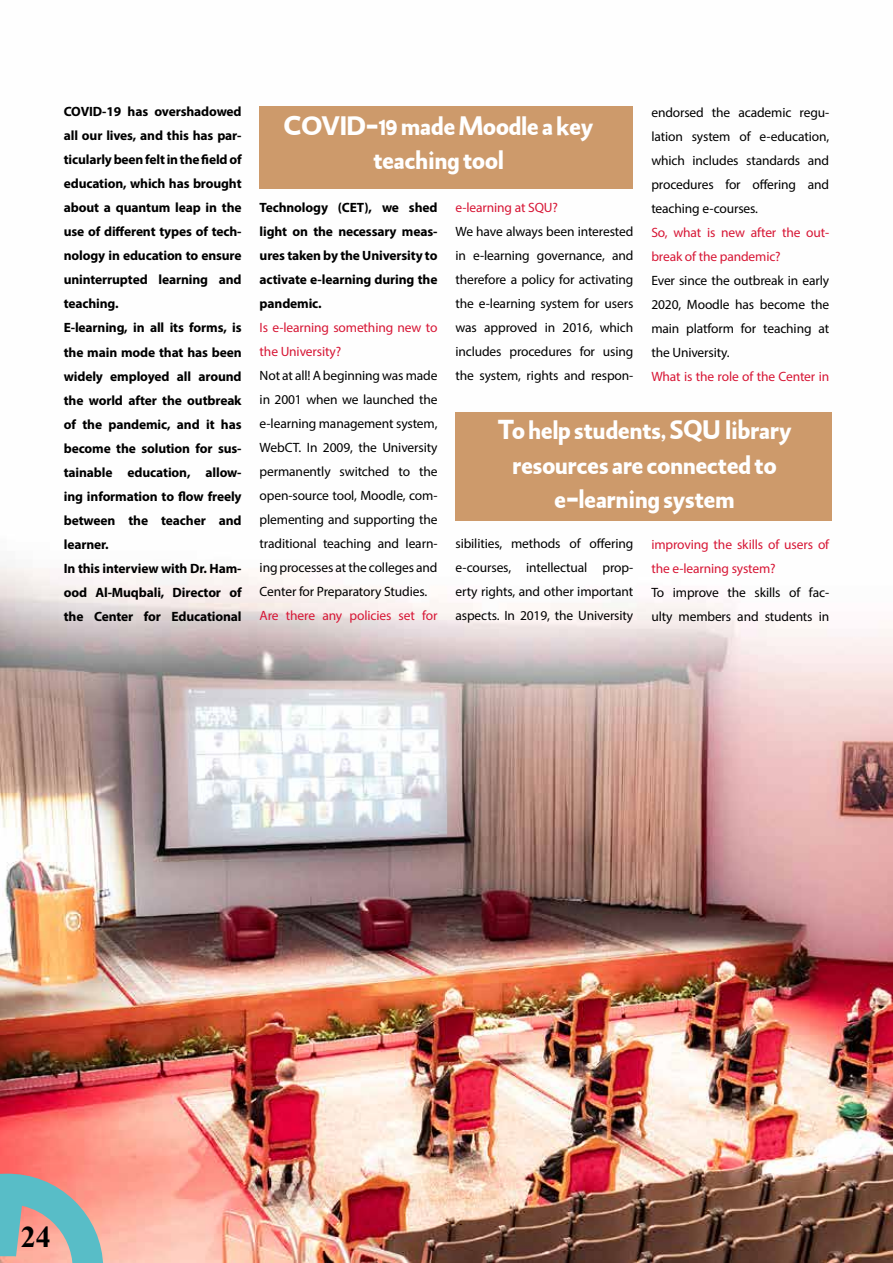
<style>
.page{position:relative;width:893px;height:1263px;background:#fff}
.page>*{position:absolute;margin:0;border:0;box-sizing:border-box;transform-origin:0 0}
.t1{font:31.5px/34.5px "Shorooq N1";color:#fff;text-align:center}
.t2{font:700 30px "Times New Roman";color:#000}
.t3{font:13.5px/24px "Myriad Pro";letter-spacing:-.01em;color:#000;text-align:justify}
.t4{font:700 13.5px/24px "Myriad Pro";letter-spacing:-.01em;color:#000}
.t5{font:13.5px/24px "Myriad Pro";letter-spacing:-.01em;color:#d71635}
</style>
<div class="page">
<img style="left:0;top:106px;width:893px;height:1157px">
<div style="left:260px;top:106px;width:373px;height:83px;background:#cd9a6b"></div>
<div style="left:455px;top:412px;width:377px;height:109px;background:#cd9a6b"></div>
<svg style="left:0;top:1173px;width:104px;height:90px"></svg>
<p class="t4" style="left:64px;top:99px;width:179px">COVID-19 has overshadowed all our lives, and this has par&shy;ticularly been felt in the field of education, which has brought about a quantum leap in the use of different types of tech&shy;nology in education to ensure uninterrupted learning and teaching.<br>E-learning, in all its forms, is the main mode that has been widely employed all around the world after the outbreak of the pandemic, and it has become the solution for sus&shy;tainable education, allow&shy;ing information to flow freely between the teacher and learner.<br>In this interview with Dr. Ham&shy;ood Al-Muqbali, Director of the Center for Educational</p>
<p class="t3" style="left:651px;top:100px;width:179px">endorsed the academic regu&shy;lation system of e-education, which includes standards and procedures for offering and teaching e-courses.</p>
<p class="t5" style="left:651px;top:220px;width:179px">So, what is new after the out&shy;break of the pandemic?</p>
<p class="t3" style="left:651px;top:268px;width:179px">Ever since the outbreak in early 2020, Moodle has become the main platform for teaching at the University.</p>
<p class="t5" style="left:651px;top:364px;width:179px">What is the role of the Center in</p>
<h1 class="t1" style="left:284px;top:109px;width:311px">COVID-19 made Moodle a key teaching tool</h1>
<p class="t4" style="left:260px;top:195px;width:179px;text-align:justify">Technology (CET), we shed light on the necessary meas&shy;ures taken by the University to activate e-learning during the pandemic.</p>
<p class="t5" style="left:260px;top:315px;width:179px">Is e-learning something new to the University?</p>
<p class="t3" style="left:260px;top:363px;width:179px">Not at all! A beginning was made in 2001 when we launched the e-learning management system, WebCT. In 2009, the University permanently switched to the open-source tool, Moodle, com&shy;plementing and supporting the traditional teaching and learn&shy;ing processes at the colleges and Center for Preparatory Studies.</p>
<p class="t5" style="left:260px;top:603px;width:179px">Are there any policies set for</p>
<p class="t5" style="left:455px;top:195px;width:104px">e-learning at SQU?</p>
<p class="t3" style="left:455px;top:219px;width:179px">We have always been interested in e-learning governance, and therefore a policy for activating the e-learning system for users was approved in 2016, which includes procedures for using the system, rights and respon-</p>
<h1 class="t1" style="left:497px;top:414px;width:296px">To help students, SQU library resources are connected to e-learning system</h1>
<p class="t3" style="left:455px;top:531px;width:179px">sibilities, methods of offering e-courses, intellectual prop&shy;erty rights, and other important aspects. In 2019, the University</p>
<p class="t5" style="left:651px;top:532px;width:179px">improving the skills of users of the e-learning system?</p>
<p class="t3" style="left:651px;top:580px;width:179px">To improve the skills of fac&shy;ulty members and students in</p>
<h2 class="t2" style="left:21px;top:1216px;width:31px">24</h2>
</div>
